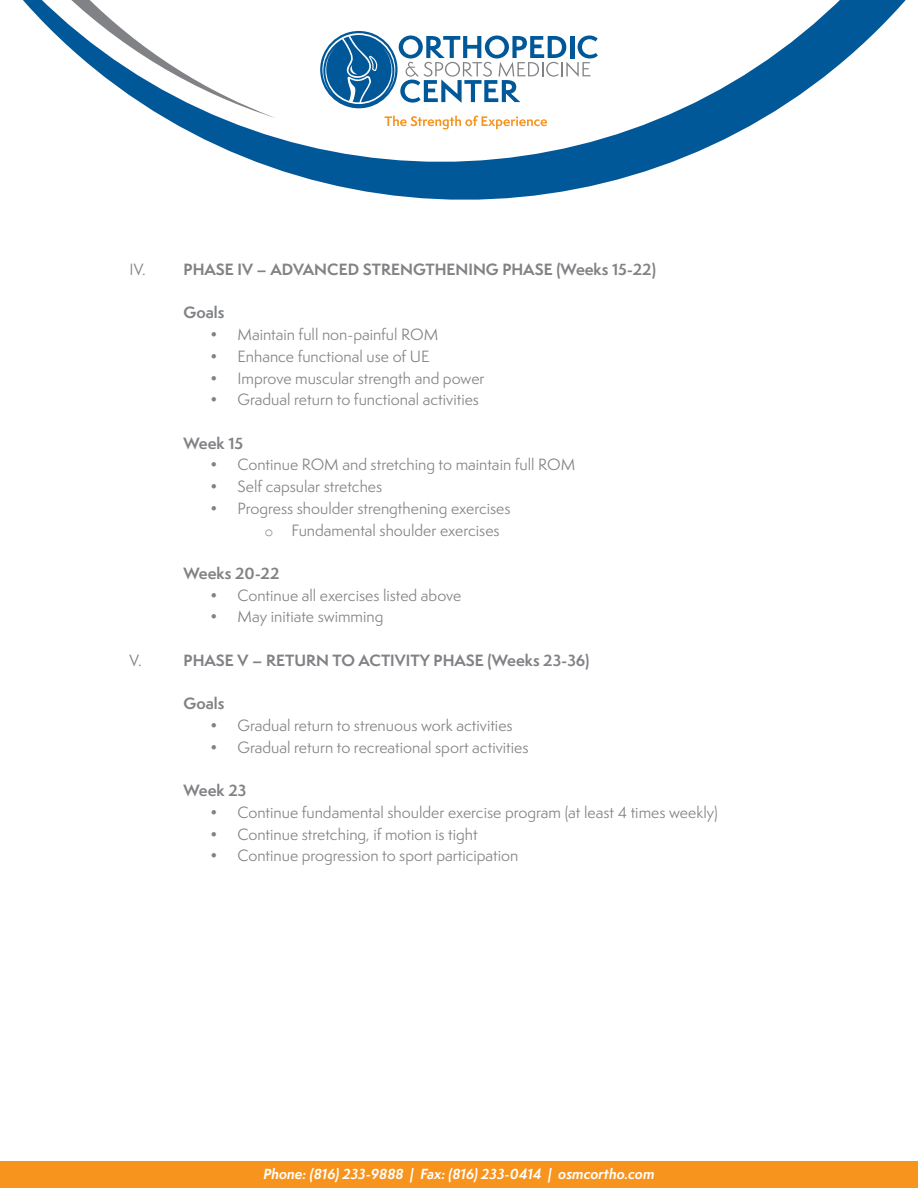
<style>
.page{position:relative;width:918px;height:1188px;background:#fff}
.page>*{position:absolute;margin:0;border:0;box-sizing:border-box;transform-origin:0 0}
.No_Spacing{font:15px "Semplicita Pro";color:#808285}
.No_Spacing-2{font:700 15px "Semplicita Pro";color:#808285}
.t1{font:italic 700 13.5px "Semplicita Pro";color:#fff}
.s1{font-family:"Courier New"}
</style>
<div class="page">
<div style="left:0;top:1161px;width:918px;height:27px;background:#f7941e"></div>
<svg style="left:23px;top:0;width:883px;height:200px"></svg>
<p class="No_Spacing" style="left:130px;top:259px;width:18px">IV.</p>
<p class="No_Spacing-2" style="left:184px;top:258px;width:474px">PHASE IV – ADVANCED STRENGTHENING PHASE (Weeks 15-22)</p>
<p class="No_Spacing-2" style="left:184px;top:302px;width:42px">Goals</p>
<p class="No_Spacing" style="left:211px;top:324px;width:229px">• Maintain full non-painful ROM</p>
<p class="No_Spacing" style="left:211px;top:346px;width:220px">• Enhance functional use of UE</p>
<p class="No_Spacing" style="left:211px;top:367px;width:276px">• Improve muscular strength and power</p>
<p class="No_Spacing" style="left:211px;top:389px;width:270px">• Gradual return to functional activities</p>
<p class="No_Spacing-2" style="left:184px;top:432px;width:61px">Week 15</p>
<p class="No_Spacing" style="left:211px;top:454px;width:366px">• Continue ROM and stretching to maintain full ROM</p>
<p class="No_Spacing" style="left:211px;top:476px;width:173px">• Self capsular stretches</p>
<p class="No_Spacing" style="left:211px;top:498px;width:302px">• Progress shoulder strengthening exercises</p>
<p class="No_Spacing" style="left:265px;top:519px;width:237px"><span class="s1">o</span> Fundamental shoulder exercises</p>
<p class="No_Spacing-2" style="left:184px;top:562px;width:97px">Weeks 20-22</p>
<p class="No_Spacing" style="left:211px;top:585px;width:252px">• Continue all exercises listed above</p>
<p class="No_Spacing" style="left:211px;top:606px;width:174px">• May initiate swimming</p>
<p class="No_Spacing" style="left:130px;top:650px;width:14px">V.</p>
<p class="No_Spacing-2" style="left:184px;top:649px;width:407px">PHASE V – RETURN TO ACTIVITY PHASE (Weeks 23-36)</p>
<p class="No_Spacing-2" style="left:184px;top:693px;width:42px">Goals</p>
<p class="No_Spacing" style="left:211px;top:715px;width:304px">• Gradual return to strenuous work activities</p>
<p class="No_Spacing" style="left:211px;top:737px;width:319px">• Gradual return to recreational sport activities</p>
<p class="No_Spacing-2" style="left:184px;top:779px;width:64px">Week 23</p>
<p class="No_Spacing" style="left:211px;top:802px;width:509px">• Continue fundamental shoulder exercise program (at least 4 times weekly)</p>
<p class="No_Spacing" style="left:211px;top:824px;width:269px">• Continue stretching, if motion is tight</p>
<p class="No_Spacing" style="left:211px;top:845px;width:309px">• Continue progression to sport participation</p>
<p class="t1" style="left:264px;top:1164px;width:392px">Phone: (816) 233-9888 | Fax: (816) 233-0414 | osmcortho.com</p>
</div>
